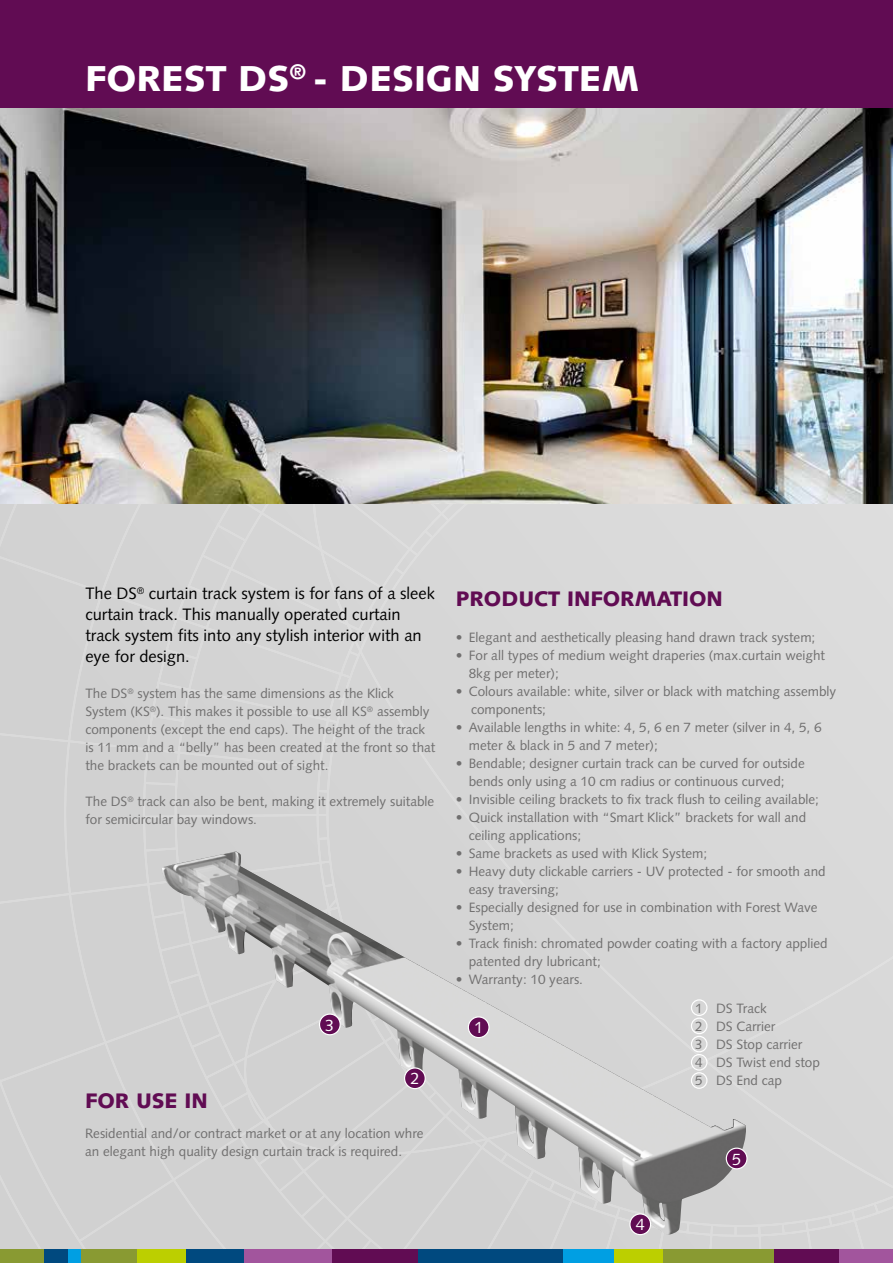
<style>
.page{position:relative;width:893px;height:1263px;background:#fff}
.page>*{position:absolute;margin:0;border:0;box-sizing:border-box;transform-origin:0 0}
.t1{font:900 36px "Syntax";color:#fff}
.t2{font:900 21px "Syntax";color:#610c53}
.t3{font:16.5px/21px "Syntax";color:#000}
.t4{font:16.35px "Syntax";color:#fff}
.t5{font:13.5px/18px "Syntax";color:#706f6f}
</style>
<div class="page">
<div style="left:0;top:504px;width:893px;height:746px;background:#d6d6d6"></div>
<div style="left:0;top:0;width:893px;height:108px;background:#610c53"></div>
<div style="left:243px;top:1250px;width:90px;height:13px;background:#a2559d"></div>
<div style="left:836px;top:1250px;width:57px;height:13px;background:#a2559d"></div>
<div style="left:0;top:1250px;width:44px;height:13px;background:#899a32"></div>
<div style="left:68px;top:1250px;width:13px;height:13px;background:#009fe3"></div>
<div style="left:562px;top:1250px;width:52px;height:13px;background:#009fe3"></div>
<div style="left:186px;top:1250px;width:58px;height:13px;background:#00497f"></div>
<div style="left:418px;top:1250px;width:144px;height:13px;background:#00497f"></div>
<div style="left:44px;top:1250px;width:24px;height:13px;background:#00497f"></div>
<div style="left:333px;top:1250px;width:85px;height:13px;background:#610c53"></div>
<div style="left:773px;top:1250px;width:66px;height:13px;background:#610c53"></div>
<div style="left:81px;top:1250px;width:56px;height:13px;background:#899a32"></div>
<div style="left:662px;top:1250px;width:112px;height:13px;background:#899a32"></div>
<div style="left:137px;top:1250px;width:49px;height:13px;background:#bccf00"></div>
<div style="left:614px;top:1250px;width:48px;height:13px;background:#bccf00"></div>
<img style="left:0;top:108px;width:893px;height:396px">
<img style="left:162px;top:852px;width:585px;height:383px">
<div style="left:691px;top:999px;width:16px;height:17px;border:1px solid #fff;border-radius:50%"></div>
<div style="left:691px;top:1017px;width:16px;height:17px;border:1px solid #fff;border-radius:50%"></div>
<div style="left:691px;top:1036px;width:16px;height:16px;border:1px solid #fff;border-radius:50%"></div>
<div style="left:691px;top:1054px;width:16px;height:17px;border:1px solid #fff;border-radius:50%"></div>
<div style="left:691px;top:1072px;width:16px;height:17px;border:1px solid #fff;border-radius:50%"></div>
<div style="left:319px;top:1014px;width:21px;height:21px;background:#610c53;border-radius:50%"></div>
<div style="left:319px;top:1013px;width:22px;height:22px;border:1px solid #fff;border-radius:50%"></div>
<div style="left:726px;top:1148px;width:21px;height:21px;background:#610c53;border-radius:50%"></div>
<div style="left:726px;top:1147px;width:22px;height:22px;border:1px solid #fff;border-radius:50%"></div>
<div style="left:630px;top:1214px;width:21px;height:20px;background:#610c53;border-radius:50%"></div>
<div style="left:629px;top:1213px;width:22px;height:22px;border:1px solid #fff;border-radius:50%"></div>
<div style="left:468px;top:1017px;width:21px;height:20px;background:#610c53;border-radius:50%"></div>
<div style="left:468px;top:1016px;width:22px;height:22px;border:1px solid #fff;border-radius:50%"></div>
<div style="left:405px;top:1068px;width:20px;height:20px;background:#610c53;border-radius:50%"></div>
<div style="left:404px;top:1067px;width:22px;height:22px;border:1px solid #fff;border-radius:50%"></div>
<h1 class="t1" style="left:85px;top:57px;width:555px">FOREST DS<sup>®</sup> - DESIGN SYSTEM</h1>
<p class="t3" style="left:85px;top:583px;width:351px">The DS<sup>®</sup> curtain track system is for fans of a sleek curtain track. This manually operated curtain track system fits into any stylish interior with an eye for design.</p>
<p class="t5" style="left:85px;top:684px;width:352px">The DS<sup>®</sup> system has the same dimensions as the Klick System (KS<sup>®</sup>). This makes it possible to use all KS<sup>®</sup> assembly components (except the end caps). The height of the track is 11 mm and a “belly” has been created at the front so that the brackets can be mounted out of sight.</p>
<p class="t5" style="left:85px;top:792px;width:350px">The DS<sup>®</sup> track can also be bent, making it extremely suitable for semicircular bay windows.</p>
<p class="t4" style="left:325px;top:1015px;width:11px">3</p>
<p class="t4" style="left:410px;top:1069px;width:11px">2</p>
<h2 class="t2" style="left:85px;top:1088px;width:124px">FOR USE IN</h2>
<p class="t5" style="left:85px;top:1124px;width:340px">Residential and/or contract market or at any location whre an elegant high quality design curtain track is required.</p>
<h2 class="t2" style="left:456px;top:586px;width:268px">PRODUCT INFORMATION</h2>
<p class="t5" style="left:456px;top:628px;width:361px">• Elegant and aesthetically pleasing hand drawn track system;</p>
<p class="t5" style="left:469px;top:646px;width:358px;text-indent:-13px">• For all types of medium weight draperies (max.curtain weight<br>8kg per meter);</p>
<p class="t5" style="left:471px;top:682px;width:367px;text-indent:-15px">• Colours available: white, silver or black with matching assembly components;</p>
<p class="t5" style="left:469px;top:718px;width:354px;text-indent:-13px">• Available lengths in white: 4, 5, 6 en 7 meter (silver in 4, 5, 6 meter &amp; black in 5 and 7 meter);</p>
<p class="t5" style="left:456px;top:754px;width:350px;text-align:center">• Bendable; designer curtain track can be curved for outside bends only using a 10 cm radius or continuous curved;</p>
<p class="t5" style="left:456px;top:790px;width:365px">• Invisible ceiling brackets to fix track flush to ceiling available;</p>
<p class="t5" style="left:469px;top:808px;width:339px;text-indent:-13px">• Quick installation with “Smart Klick” brackets for wall and ceiling applications;</p>
<p class="t5" style="left:456px;top:844px;width:253px">• Same brackets as used with Klick System;</p>
<p class="t5" style="left:469px;top:862px;width:358px;text-indent:-13px">• Heavy duty clickable carriers - UV protected - for smooth and easy traversing;</p>
<p class="t5" style="left:469px;top:898px;width:350px;text-indent:-13px">• Especially designed for use in combination with Forest Wave<br>System;</p>
<p class="t5" style="left:469px;top:934px;width:360px;text-indent:-13px">• Track finish: chromated powder coating with a factory applied patented dry lubricant;</p>
<p class="t5" style="left:456px;top:970px;width:129px">• Warranty: 10 years.</p>
<p class="t4" style="left:474px;top:1018px;width:11px">1</p>
<p class="t5" style="left:695px;top:999px;width:126px">1 DS Track<br>2 DS Carrier<br>3 DS Stop carrier<br>4 DS Twist end stop<br>5 DS End cap</p>
<p class="t4" style="left:732px;top:1149px;width:11px">5</p>
<p class="t4" style="left:636px;top:1215px;width:11px">4</p>
</div>
